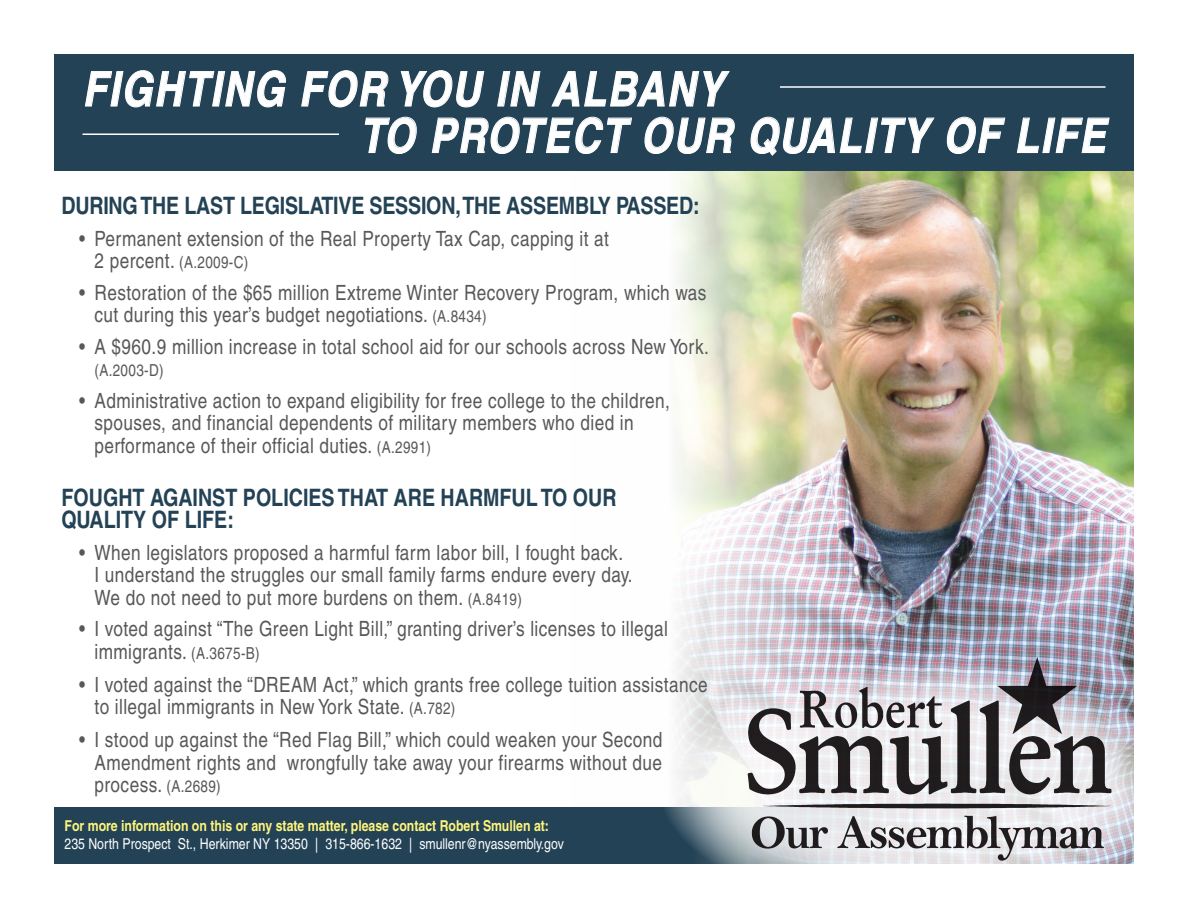
<style>
.page{position:relative;width:1188px;height:918px;background:#fff}
.page>*{position:absolute;margin:0;border:0;box-sizing:border-box;transform-origin:0 0}
.t1{font:italic 700 condensed 48px/46.5px "Helvetica";letter-spacing:.04em;color:#fff}
.t2{font:700 condensed 24px/22.2px "Helvetica";letter-spacing:-.01em;color:#234255}
.t3{font:condensed 21px/22.5px "Helvetica";letter-spacing:.02em;color:#57585a}
.t4{font:condensed 16.5px "Helvetica";letter-spacing:.02em;color:#57585a}
.t5{font:700 condensed 15px/18px "Helvetica";color:#fff57d}
.s1{font-size:21px}
.s2{font-size:16.5px}
.s3{font-weight:400;color:#fff}
</style>
<div class="page">
<div style="left:54px;top:54px;width:1080px;height:117px;background:#234255"></div>
<img style="left:675px;top:171px;width:459px;height:693px">
<div style="left:54px;top:807px;width:895px;height:57px;background:#234255"></div>
<svg style="left:85px;top:70px;width:201px;height:38px"></svg>
<svg style="left:301px;top:70px;width:88px;height:38px"></svg>
<svg style="left:400px;top:70px;width:85px;height:38px"></svg>
<svg style="left:497px;top:71px;width:44px;height:36px"></svg>
<svg style="left:551px;top:71px;width:179px;height:36px"></svg>
<svg style="left:364px;top:116px;width:53px;height:38px"></svg>
<svg style="left:431px;top:116px;width:201px;height:38px"></svg>
<svg style="left:644px;top:116px;width:91px;height:38px"></svg>
<svg style="left:750px;top:116px;width:185px;height:40px"></svg>
<svg style="left:946px;top:116px;width:60px;height:38px"></svg>
<svg style="left:1017px;top:117px;width:93px;height:36px"></svg>
<hr style="left:780px;top:86px;width:326px;height:2px;background:#fff">
<hr style="left:82px;top:134px;width:257px;height:1px;background:#fff">
<svg style="left:658px;top:662px;width:524px;height:252px"></svg>
<img style="left:741px;top:650px;width:376px;height:214px">
<h1 class="t1" style="left:360px;top:65px;width:747px;text-indent:-277px">FIGHTING FOR YOU IN ALBANY<br>TO PROTECT OUR QUALITY OF LIFE</h1>
<p class="t2" style="left:62px;top:194px;width:640px">DURING THE LAST LEGISLATIVE SESSION, THE ASSEMBLY PASSED:</p>
<p class="t3" style="left:79px;top:227px;width:531px">• Permanent extension of the Real Property Tax Cap, capping it at</p>
<p class="t4" style="left:95px;top:253px;width:155px"><span class="s1">2 percent.</span> (A.2009-C)</p>
<p class="t3" style="left:95px;top:281px;width:614px;text-indent:-15px">• Restoration of the $65 million Extreme Winter Recovery Program, which was cut during this year’s budget negotiations. <span class="s2">(A.8434)</span></p>
<p class="t3" style="left:79px;top:335px;width:631px">• A $960.9 million increase in total school aid for our schools across New York.</p>
<p class="t4" style="left:94px;top:361px;width:71px">(A.2003-D)</p>
<p class="t3" style="left:95px;top:389px;width:577px;text-indent:-15px">• Administrative action to expand eligibility for free college to the children, spouses, and financial dependents of military members who died in performance of their official duties. <span class="s2">(A.2991)</span></p>
<p class="t2" style="left:62px;top:486px;width:557px">FOUGHT AGAINST POLICIES THAT ARE HARMFUL TO OUR<br>QUALITY OF LIFE:</p>
<p class="t3" style="left:95px;top:541px;width:540px;text-indent:-15px">• When legislators proposed a harmful farm labor bill, I fought back.<br>I understand the struggles our small family farms endure every day.<br>We do not need to put more burdens on them. <span class="s2">(A.8419)</span></p>
<p class="t3" style="left:95px;top:618px;width:575px;text-indent:-15px">• I voted against “The Green Light Bill,” granting driver’s licenses to illegal immigrants. <span class="s2">(A.3675-B)</span></p>
<p class="t3" style="left:95px;top:673px;width:615px;text-indent:-15px">• I voted against the “DREAM Act,” which grants free college tuition assistance to illegal immigrants in New York State. <span class="s2">(A.782)</span></p>
<p class="t3" style="left:95px;top:729px;width:570px;text-align:justify;text-indent:-15px">• I stood up against the “Red Flag Bill,” which could weaken your Second Amendment rights and wrongfully take away your firearms without due process. <span class="s2">(A.2689)</span></p>
<p class="t5" style="left:64px;top:816px;width:501px">For more information on this or any state matter, please contact Robert Smullen at:<br><span class="s3">235 North Prospect St., Herkimer NY 13350</span> <span class="s3">|</span> <span class="s3">315-866-1632</span> <span class="s3">|</span> <span class="s3">smullenr@nyassembly.gov</span></p>
</div>
